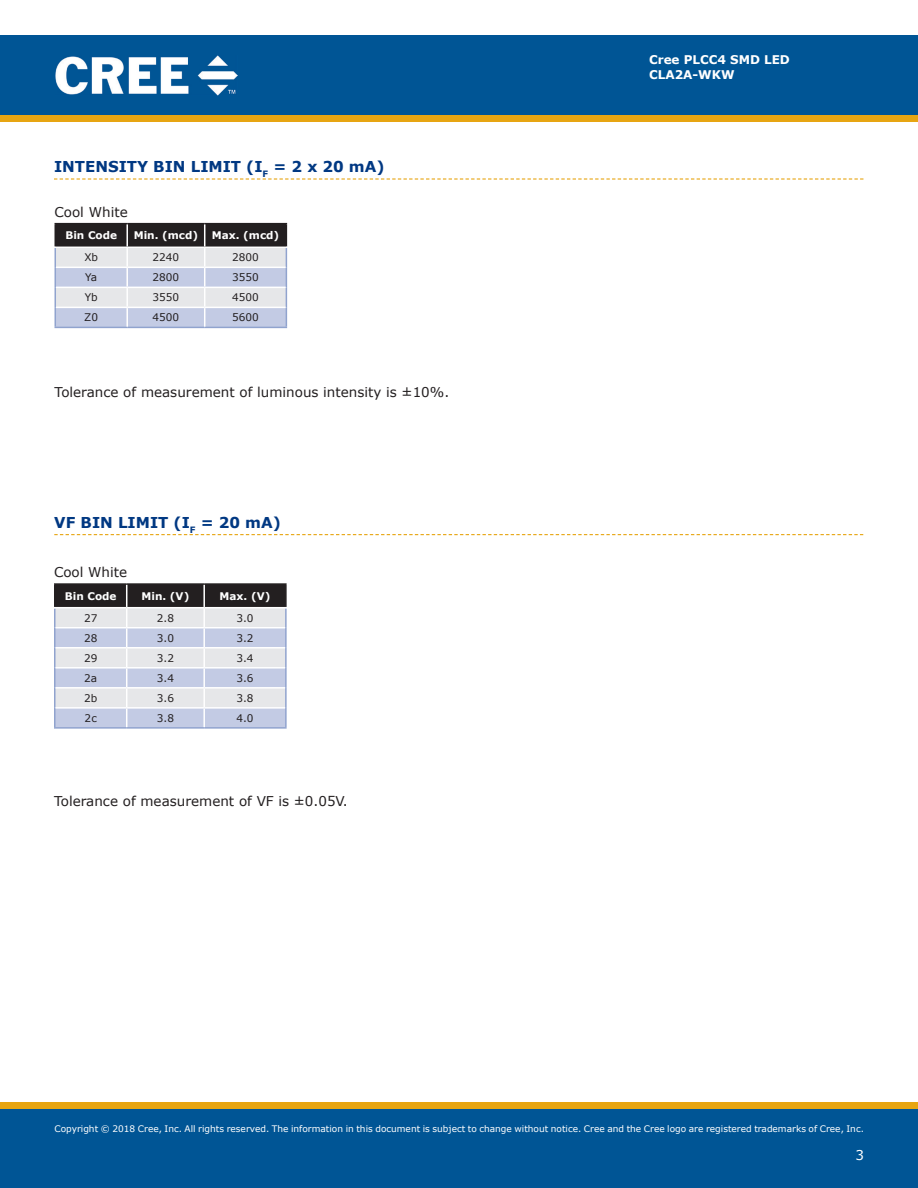
<style>
.page{position:relative;width:918px;height:1188px;background:#fff}
.page>*{position:absolute;margin:0;border:0;box-sizing:border-box;transform-origin:0 0}
.Section_heading_with{font:700 15px "Verdana";color:#003882}
.t1{font:13.5px "Verdana";color:#231f20}
.t2{font:13.5px "Verdana";color:#fff}
.t3{font:700 12px/15px "Verdana";color:#fff}
.t4{font:10.5px "Verdana";color:#231f20}
.t5{font:700 10.5px "Verdana";color:#fff}
.t6{font:9px "Verdana";color:#fff}
.s1{color:#003883}
</style>
<div class="page">
<div style="left:0;top:115px;width:918px;height:7px;background:#e7a512"></div>
<div style="left:0;top:35px;width:918px;height:80px;background:#005595"></div>
<img style="left:56px;top:55px;width:181px;height:41px">
<div style="left:0;top:1108px;width:918px;height:80px;background:#005595"></div>
<div style="left:0;top:1102px;width:918px;height:6px;background:#e7a512"></div>
<svg style="left:54px;top:534px;width:809px;height:1px"></svg>
<hr style="left:55px;top:327px;width:72px;height:1px;background:#90a3ce">
<hr style="left:127px;top:327px;width:78px;height:1px;background:#90a3ce">
<hr style="left:205px;top:327px;width:82px;height:1px;background:#90a3ce">
<hr style="left:55px;top:223px;width:72px;height:1px;background:#231f20">
<hr style="left:127px;top:223px;width:78px;height:1px;background:#231f20">
<hr style="left:205px;top:223px;width:82px;height:1px;background:#231f20">
<svg style="left:55px;top:224px;width:232px;height:103px;background:#afb2bc"></svg>
<hr style="left:55px;top:247px;width:72px;height:1px;background:#fff">
<hr style="left:127px;top:247px;width:78px;height:1px;background:#fff">
<hr style="left:205px;top:247px;width:82px;height:1px;background:#fff">
<hr style="left:54px;top:727px;width:73px;height:2px;background:#90a3ce">
<hr style="left:127px;top:727px;width:77px;height:2px;background:#90a3ce">
<hr style="left:204px;top:727px;width:83px;height:2px;background:#90a3ce">
<hr style="left:54px;top:583px;width:73px;height:2px;background:#231f20">
<hr style="left:127px;top:583px;width:77px;height:2px;background:#231f20">
<hr style="left:204px;top:583px;width:83px;height:2px;background:#231f20">
<svg style="left:54px;top:584px;width:233px;height:144px;background:#babdc8"></svg>
<hr style="left:203px;top:585px;width:2px;height:22px;background:#fff">
<hr style="left:54px;top:607px;width:73px;height:1px;background:#fff">
<hr style="left:127px;top:607px;width:77px;height:1px;background:#fff">
<hr style="left:204px;top:607px;width:83px;height:1px;background:#fff">
<svg style="left:54px;top:178px;width:810px;height:2px"></svg>
<p class="Section_heading_with" style="left:54px;top:156px;width:332px">INTENSITY BIN LIMIT (I<sub>F</sub> = 2 x 20 <span class="s1">mA</span>)</p>
<p class="t1" style="left:55px;top:203px;width:75px">Cool White</p>
<p class="t5" style="left:65px;top:228px;width:53px">Bin Code</p>
<p class="t5" style="left:134px;top:228px;width:66px">Min. (mcd)</p>
<p class="t5" style="left:212px;top:228px;width:69px">Max. (mcd)</p>
<p class="t4" style="left:84px;top:250px;width:15px">Xb</p>
<p class="t4" style="left:153px;top:250px;width:28px">2240</p>
<p class="t4" style="left:232px;top:250px;width:28px">2800</p>
<p class="t4" style="left:85px;top:270px;width:14px">Ya</p>
<p class="t4" style="left:153px;top:270px;width:28px">2800</p>
<p class="t4" style="left:232px;top:270px;width:28px">3550</p>
<p class="t4" style="left:85px;top:290px;width:14px">Yb</p>
<p class="t4" style="left:153px;top:290px;width:28px">3550</p>
<p class="t4" style="left:232px;top:290px;width:28px">4500</p>
<p class="t4" style="left:84px;top:310px;width:15px">Z0</p>
<p class="t4" style="left:153px;top:310px;width:28px">4500</p>
<p class="t4" style="left:232px;top:310px;width:28px">5600</p>
<p class="t1" style="left:55px;top:382px;width:396px">Tolerance of measurement of luminous intensity is ±10%.</p>
<p class="Section_heading_with" style="left:54px;top:512px;width:228px">VF BIN LIMIT (I<sub>F</sub> = 20 mA)</p>
<p class="t1" style="left:54px;top:563px;width:75px">Cool White</p>
<p class="t5" style="left:65px;top:589px;width:53px">Bin Code</p>
<p class="t5" style="left:142px;top:589px;width:49px">Min. (V)</p>
<p class="t5" style="left:220px;top:589px;width:52px">Max. (V)</p>
<p class="t4" style="left:84px;top:611px;width:15px">27</p>
<p class="t4" style="left:157px;top:611px;width:19px">2.8</p>
<p class="t4" style="left:236px;top:611px;width:19px">3.0</p>
<p class="t4" style="left:84px;top:631px;width:15px">28</p>
<p class="t4" style="left:157px;top:631px;width:19px">3.0</p>
<p class="t4" style="left:236px;top:631px;width:19px">3.2</p>
<p class="t4" style="left:84px;top:651px;width:15px">29</p>
<p class="t4" style="left:157px;top:651px;width:19px">3.2</p>
<p class="t4" style="left:236px;top:651px;width:19px">3.4</p>
<p class="t4" style="left:84px;top:671px;width:14px">2a</p>
<p class="t4" style="left:157px;top:671px;width:19px">3.4</p>
<p class="t4" style="left:236px;top:671px;width:19px">3.6</p>
<p class="t4" style="left:84px;top:691px;width:15px">2b</p>
<p class="t4" style="left:157px;top:691px;width:19px">3.6</p>
<p class="t4" style="left:236px;top:691px;width:19px">3.8</p>
<p class="t4" style="left:85px;top:711px;width:14px">2c</p>
<p class="t4" style="left:157px;top:711px;width:19px">3.8</p>
<p class="t4" style="left:236px;top:711px;width:19px">4.0</p>
<p class="t1" style="left:54px;top:792px;width:295px">Tolerance of measurement of VF is ±0.05V.</p>
<h3 class="t3" style="left:649px;top:52px;width:142px">Cree PLCC4 SMD LED<br>CLA2A-WKW</h3>
<p class="t6" style="left:54px;top:1123px;width:811px">Copyright © 2018 Cree, Inc. All rights reserved. The information in this document is subject to change without notice. Cree and the Cree logo are registered trademarks of Cree, Inc.</p>
<p class="t6" style="left:54px;top:1125px;width:58px">of Cree, Inc.</p>
<h2 class="t2" style="left:855px;top:1146px;width:10px">3</h2>
</div>
